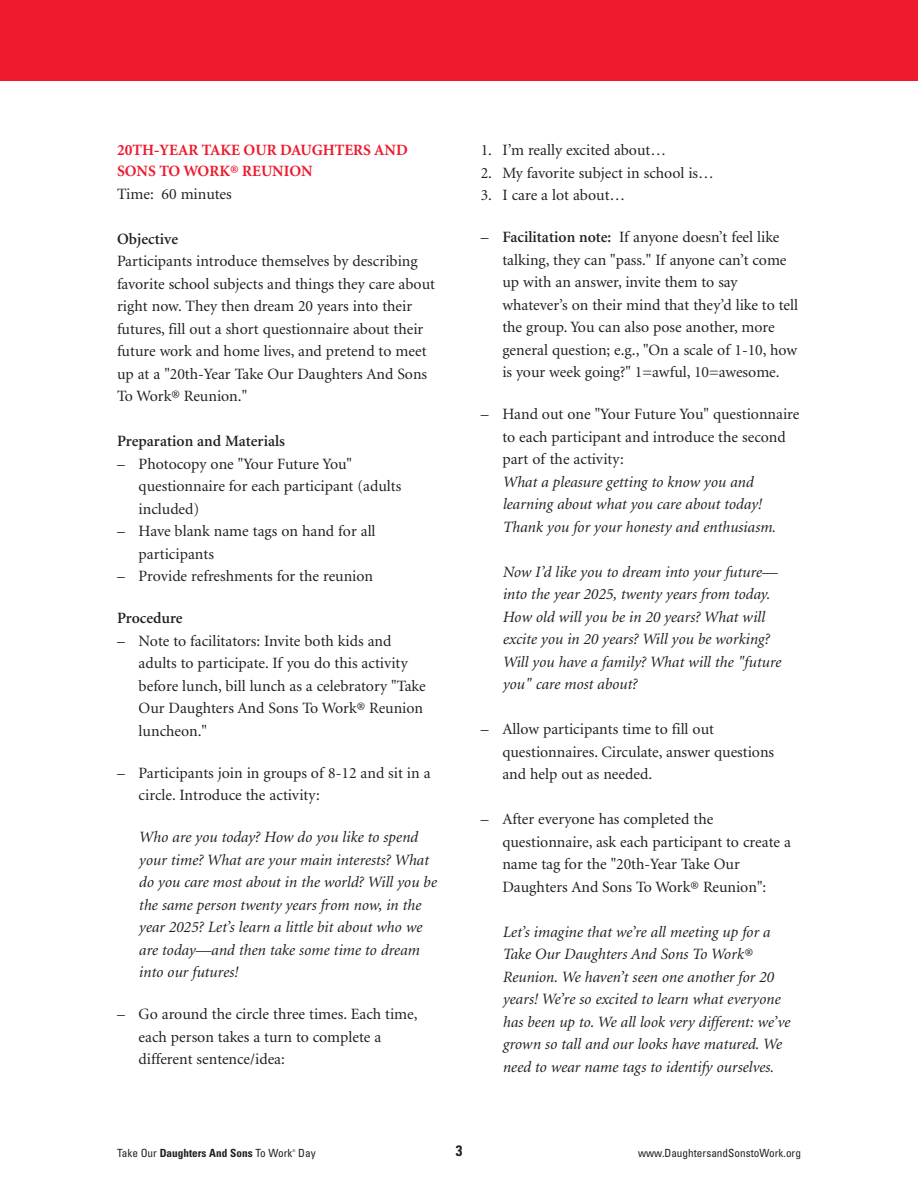
<style>
.page{position:relative;width:918px;height:1188px;background:#fff}
.page>*{position:absolute;margin:0;border:0;box-sizing:border-box;transform-origin:0 0}
.t1{font:15.75px/22.5px "Minion";color:#231f20}
.t2{font:italic 15.75px/22.5px "Minion";color:#231f20}
.t3{font:700 15.75px/21px "Minion";color:#ed1b2d}
.t4{font:600 15.75px "Minion";color:#231f20}
.t5{font:700 condensed 15px "Univers";color:#231f20}
.t6{font:condensed 11.25px "Univers";color:#231f20}
.t7{font:700 condensed 11.25px "Univers";color:#231f20}
.t8{font:condensed 3.75px "Univers";color:#231f20}
.s1{font-weight:600}
.s2{font-weight:400}
</style>
<div class="page">
<div style="left:0;top:0;width:918px;height:81px;background:#ed1b2d"></div>
<p class="t3" style="left:117px;top:141px;width:292px">20TH-YEAR TAKE OUR DAUGHTERS AND<br>SONS TO WORK® REUNION</p>
<p class="t1" style="left:117px;top:184px;width:116px">Time: 60 minutes</p>
<p class="t4" style="left:117px;top:232px;width:63px">Objective</p>
<p class="t1" style="left:117px;top:251px;width:320px">Participants introduce themselves by describing favorite school subjects and things they care about right now. They then dream 20 years into their futures, fill out a short questionnaire about their future work and home lives, and pretend to meet up at a "20th-Year Take Our Daughters And Sons To Work® Reunion."</p>
<p class="t4" style="left:117px;top:435px;width:170px">Preparation and Materials</p>
<p class="t1" style="left:139px;top:454px;width:264px;text-indent:-22px">– Photocopy one "Your Future You" questionnaire for each participant (adults included)</p>
<p class="t1" style="left:139px;top:521px;width:238px;text-indent:-22px">– Have blank name tags on hand for all participants</p>
<p class="t1" style="left:117px;top:566px;width:258px">– Provide refreshments for the reunion</p>
<p class="t4" style="left:117px;top:612px;width:67px">Procedure</p>
<p class="t1" style="left:139px;top:631px;width:288px;text-indent:-22px">– Note to facilitators: Invite both kids and adults to participate. If you do this activity before lunch, bill lunch as a celebratory "Take Our Daughters And Sons To Work® Reunion luncheon."</p>
<p class="t1" style="left:139px;top:763px;width:293px;text-indent:-22px">– Participants join in groups of 8-12 and sit in a circle. Introduce the activity:</p>
<p class="t2" style="left:139px;top:827px;width:299px">Who are you today? How do you like to spend your time? What are your main interests? What do you care most about in the world? Will you be the same person twenty years from now, in the year 2025? Let’s learn a little bit about who we are today—and then take some time to dream into our futures!</p>
<p class="t1" style="left:139px;top:1004px;width:280px;text-indent:-22px">– Go around the circle three times. Each time, each person takes a turn to complete a different sentence/idea:</p>
<p class="t1" style="left:481px;top:140px;width:187px">1. I’m really excited about…</p>
<p class="t1" style="left:481px;top:163px;width:235px">2. My favorite subject in school is…</p>
<p class="t1" style="left:481px;top:185px;width:146px">3. I care a lot about…</p>
<p class="t1" style="left:502px;top:227px;width:297px;text-indent:-22px">– <span class="s1">Facilitation note:</span> If anyone doesn’t feel like talking, they can "pass." If anyone can’t come up with an answer, invite them to say whatever’s on their mind that they’d like to tell the group. You can also pose another, more general question; e.g., "On a scale of 1-10, how is your week going?" 1=awful, 10=awesome.</p>
<p class="t1" style="left:502px;top:404px;width:299px;text-indent:-22px">– Hand out one "Your Future You" questionnaire to each participant and introduce the second part of the activity:</p>
<p class="t2" style="left:502px;top:472px;width:275px">What a pleasure getting to know you and learning about what you care about today!<br>Thank you for your honesty and enthusiasm.</p>
<p class="t2" style="left:502px;top:562px;width:280px">Now I’d like you to dream into your future— into the year 2025, twenty years from today.<br>How old will you be in 20 years? What will excite you in 20 years? Will you be working?<br>Will you have a family? What will the "future you" care most about?</p>
<p class="t1" style="left:502px;top:719px;width:273px;text-indent:-22px">– Allow participants time to fill out questionnaires. Circulate, answer questions and help out as needed.</p>
<p class="t1" style="left:502px;top:809px;width:290px;text-indent:-22px">– After everyone has completed the questionnaire, ask each participant to create a name tag for the "20th-Year Take Our Daughters And Sons To Work® Reunion":</p>
<p class="t2" style="left:502px;top:922px;width:289px">Let’s imagine that we’re all meeting up for a Take Our Daughters And Sons To Work® Reunion. We haven’t seen one another for 20 years! We’re so excited to learn what everyone has been up to. We all look very different: we’ve grown so tall and our looks have matured. We need to wear name tags to identify ourselves.</p>
<p class="t5" style="left:456px;top:1146px;width:8px">3</p>
<p class="t7" style="left:117px;top:1148px;width:177px"><span class="s2">Take Our</span> Daughters And Sons <span class="s2">To Work</span></p>
<p class="t8" style="left:292px;top:1149px;width:4px">®</p>
<p class="t6" style="left:298px;top:1148px;width:19px">Day</p>
<p class="t6" style="left:638px;top:1148px;width:164px">www.DaughtersandSonstoWork.org</p>
</div>
